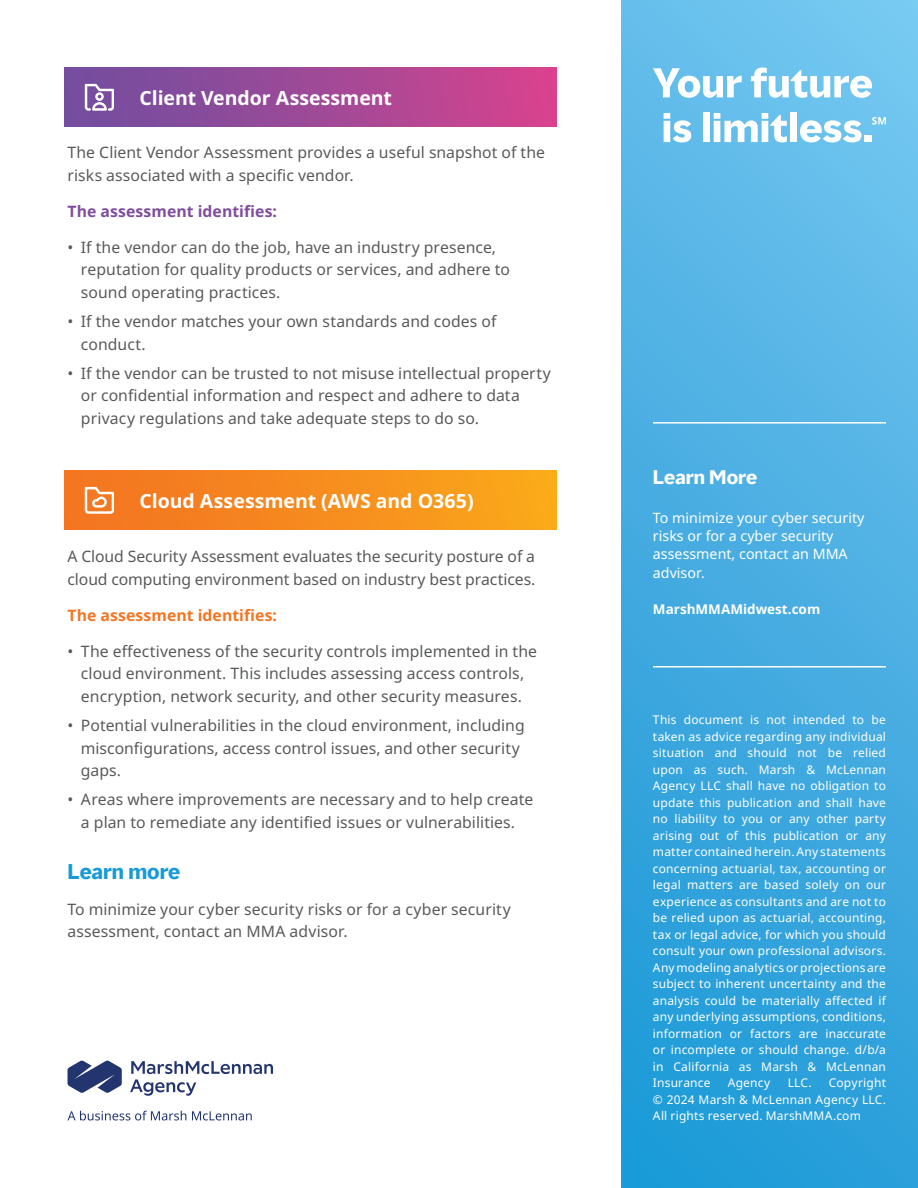
<style>
.page{position:relative;width:918px;height:1188px;background:#fff}
.page>*{position:absolute;margin:0;border:0;box-sizing:border-box;transform-origin:0 0}
.t1{font:700 19.5px "Noto Sans";color:#fff}
.t2{font:700 19.5px "MMC Display";color:#179bd7}
.t3{font:700 18px "MMC Display";color:#fff}
.t4{font:15.75px/22.5px "Noto Sans";letter-spacing:.005em;color:#58595b}
.t5{font:700 15.75px "Noto Sans";letter-spacing:.005em;color:#f47521}
.t6{font:700 15.75px "Noto Sans";letter-spacing:.005em;color:#7f4c9e}
.t7{font:14.25px/18.1px "Noto Sans";color:#fff}
.t8{font:700 13.5px "Noto Sans";color:#fff}
.t9{font:12px/16.5px "Noto Sans";letter-spacing:.015em;color:#fff;text-align:justify}
</style>
<div class="page">
<div style="left:621px;top:0;width:297px;height:1188px;background:linear-gradient(to bottom,#70c2ee,#219ad7)"></div>
<svg style="left:68px;top:1060px;width:54px;height:33px"></svg>
<svg style="left:130px;top:1061px;width:143px;height:35px"></svg>
<svg style="left:68px;top:1111px;width:118px;height:9px"></svg>
<svg style="left:192px;top:1111px;width:60px;height:9px"></svg>
<svg style="left:653px;top:68px;width:89px;height:30px"></svg>
<svg style="left:751px;top:68px;width:121px;height:30px"></svg>
<svg style="left:664px;top:113px;width:27px;height:29px"></svg>
<div style="left:703px;top:113px;width:7px;height:29px;background:#fff"></div>
<svg style="left:714px;top:113px;width:73px;height:29px"></svg>
<div style="left:790px;top:113px;width:7px;height:29px;background:#fff"></div>
<svg style="left:800px;top:120px;width:61px;height:22px"></svg>
<div style="left:865px;top:135px;width:7px;height:7px;background:#fff"></div>
<svg style="left:872px;top:117px;width:14px;height:8px"></svg>
<hr style="left:653px;top:666px;width:233px;height:2px;background:#fff">
<hr style="left:653px;top:422px;width:233px;height:2px;background:#fff">
<div style="left:64px;top:471px;width:492px;height:59px;background:linear-gradient(to right,#f37122,#faa81a)"></div>
<svg style="left:85px;top:487px;width:29px;height:27px"></svg>
<div style="left:64px;top:68px;width:492px;height:59px;background:linear-gradient(to right,#6c4ea0,#d5438e)"></div>
<svg style="left:85px;top:84px;width:29px;height:27px"></svg>
<p class="t1" style="left:140px;top:84px;width:254px">Client Vendor Assessment</p>
<p class="t4" style="left:68px;top:142px;width:479px">The Client Vendor Assessment provides a useful snapshot of the risks associated with a specific vendor.</p>
<p class="t6" style="left:68px;top:200px;width:211px">The assessment identifies:</p>
<p class="t4" style="left:81px;top:236px;width:431px;text-indent:-13px">• If the vendor can do the job, have an industry presence, reputation for quality products or services, and adhere to sound operating practices.</p>
<p class="t4" style="left:81px;top:310px;width:417px;text-indent:-13px">• If the vendor matches your own standards and codes of conduct.</p>
<p class="t4" style="left:81px;top:362px;width:471px;text-indent:-13px">• If the vendor can be trusted to not misuse intellectual property or confidential information and respect and adhere to data privacy regulations and take adequate steps to do so.</p>
<p class="t1" style="left:140px;top:487px;width:336px">Cloud Assessment (AWS and O365)</p>
<p class="t4" style="left:68px;top:546px;width:469px">A Cloud Security Assessment evaluates the security posture of a cloud computing environment based on industry best practices.</p>
<p class="t5" style="left:68px;top:604px;width:211px">The assessment identifies:</p>
<p class="t4" style="left:68px;top:640px;width:471px;text-align:center">• The effectiveness of the security controls implemented in the cloud environment. This includes assessing access controls, encryption, network security, and other security measures.</p>
<p class="t4" style="left:81px;top:715px;width:445px;text-indent:-13px">• Potential vulnerabilities in the cloud environment, including misconfigurations, access control issues, and other security gaps.</p>
<p class="t4" style="left:68px;top:789px;width:467px;text-align:center">• Areas where improvements are necessary and to help create a plan to remediate any identified issues or vulnerabilities.</p>
<p class="t2" style="left:68px;top:859px;width:114px">Learn more</p>
<p class="t4" style="left:68px;top:898px;width:445px">To minimize your cyber security risks or for a cyber security assessment, contact an MMA advisor.</p>
<p class="t3" style="left:653px;top:466px;width:106px">Learn More</p>
<p class="t7" style="left:653px;top:510px;width:213px">To minimize your cyber security risks or for a cyber security assessment, contact an MMA advisor.</p>
<p class="t8" style="left:653px;top:600px;width:169px">MarshMMAMidwest.com</p>
<p class="t9" style="left:653px;top:712px;width:235px">This document is not intended to be taken as advice regarding any individual situation and should not be relied upon as such. Marsh &amp; McLennan Agency LLC shall have no obligation to update this publication and shall have no liability to you or any other party arising out of this publication or any matter contained herein. Any statements concerning actuarial, tax, accounting or legal matters are based solely on our experience as consultants and are not to be relied upon as actuarial, accounting, tax or legal advice, for which you should consult your own professional advisors.<br>Any modeling analytics or projections are subject to inherent uncertainty and the analysis could be materially affected if any underlying assumptions, conditions, information or factors are inaccurate or incomplete or should change. d/b/a in California as Marsh &amp; McLennan Insurance</p>
<p class="t9" style="left:653px;top:1075px;width:235px;text-indent:176px">Copyright © 2024 Marsh &amp; McLennan Agency LLC.<br>All rights reserved. MarshMMA.com</p>
<p class="t9" style="left:728px;top:1075px;width:44px">Agency</p>
<p class="t9" style="left:788px;top:1075px;width:25px">LLC.</p>
</div>
